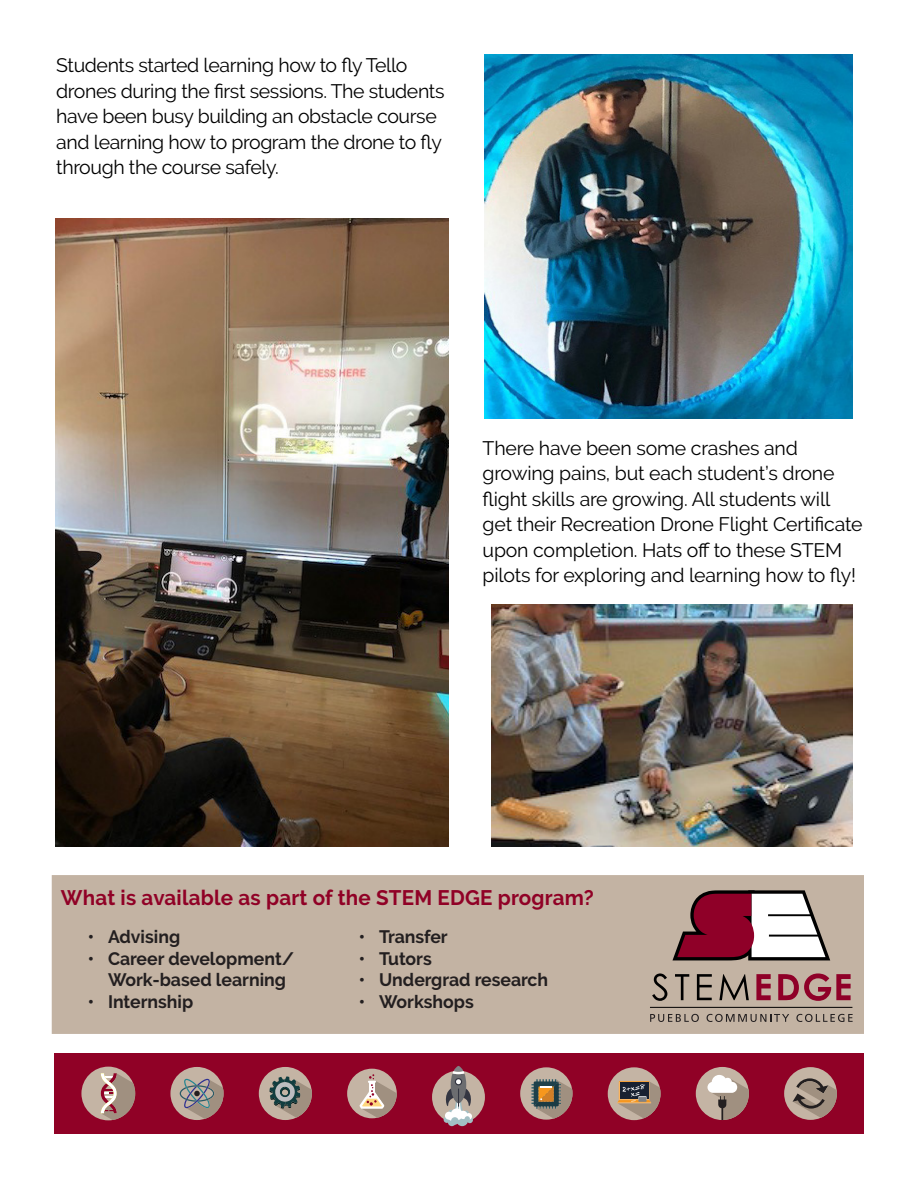
<style>
.page{position:relative;width:918px;height:1188px;background:#fff}
.page>*{position:absolute;margin:0;border:0;box-sizing:border-box;transform-origin:0 0}
.t1{font:700 21px "Raleway";letter-spacing:.01em;color:#900126}
.t2{font:19.5px/25.5px "Raleway";letter-spacing:-.02em;color:#000}
.t3{font:700 18px "Raleway";color:#231f20}
</style>
<div class="page">
<div style="left:54px;top:1053px;width:810px;height:81px;background:#900126"></div>
<div style="left:170px;top:1067px;width:54px;height:53px;background:#c4b4a4;border-radius:50%"></div>
<svg style="left:180px;top:1079px;width:44px;height:40px"></svg>
<div style="left:696px;top:1067px;width:53px;height:53px;background:#c4b4a4;border-radius:50%"></div>
<svg style="left:707px;top:1075px;width:42px;height:45px"></svg>
<div style="left:432px;top:1071px;width:53px;height:53px;background:#c4b4a4;border-radius:50%"></div>
<div style="left:456px;top:1114px;width:12px;height:12px;background:#a2bfc4;border-radius:50%"></div>
<div style="left:448px;top:1118px;width:8px;height:8px;background:#a2bfc4;border-radius:50%"></div>
<div style="left:451px;top:1117px;width:8px;height:8px;background:#a2bfc4;border-radius:50%"></div>
<svg style="left:441px;top:1066px;width:34px;height:57px"></svg>
<div style="left:347px;top:1069px;width:50px;height:49px;background:#c4b4a4;border-radius:50%"></div>
<svg style="left:360px;top:1074px;width:37px;height:44px"></svg>
<div style="left:81px;top:1067px;width:54px;height:53px;background:#c4b4a4;border-radius:50%"></div>
<svg style="left:101px;top:1073px;width:34px;height:47px"></svg>
<div style="left:520px;top:1067px;width:52px;height:53px;background:#c4b4a4;border-radius:50%"></div>
<svg style="left:531px;top:1079px;width:41px;height:40px"></svg>
<div style="left:608px;top:1067px;width:53px;height:53px;background:#c4b4a4;border-radius:50%"></div>
<svg style="left:617px;top:1081px;width:44px;height:37px"></svg>
<div style="left:784px;top:1067px;width:53px;height:53px;background:#c4b4a4;border-radius:50%"></div>
<svg style="left:793px;top:1078px;width:44px;height:40px"></svg>
<div style="left:259px;top:1067px;width:53px;height:53px;background:#c4b4a4;border-radius:50%"></div>
<svg style="left:270px;top:1076px;width:42px;height:42px"></svg>
<div style="left:52px;top:875px;width:812px;height:159px;background:#c3b3a3"></div>
<svg style="left:652px;top:973px;width:15px;height:28px"></svg>
<svg style="left:675px;top:974px;width:14px;height:26px"></svg>
<svg style="left:697px;top:974px;width:15px;height:26px"></svg>
<svg style="left:719px;top:974px;width:30px;height:26px"></svg>
<svg style="left:756px;top:974px;width:15px;height:26px"></svg>
<svg style="left:778px;top:973px;width:73px;height:28px"></svg>
<svg style="left:672px;top:890px;width:159px;height:71px"></svg>
<svg style="left:650px;top:1014px;width:49px;height:8px"></svg>
<svg style="left:707px;top:1014px;width:82px;height:8px"></svg>
<svg style="left:796px;top:1014px;width:57px;height:8px"></svg>
<hr style="left:650px;top:1007px;width:202px;height:1px;background:#000">
<img style="left:56px;top:218px;width:393px;height:629px">
<img style="left:485px;top:54px;width:368px;height:365px">
<img style="left:491px;top:605px;width:362px;height:242px">
<p class="t2" style="left:56px;top:53px;width:390px">Students started learning how to fly Tello drones during the first sessions. The students have been busy building an obstacle course and learning how to program the drone to fly through the course safely.</p>
<p class="t2" style="left:483px;top:435px;width:381px">There have been some crashes and growing pains, but each student’s drone flight skills are growing. All students will get their Recreation Drone Flight Certificate upon completion. Hats off to these STEM pilots for exploring and learning how to fly!</p>
<p class="t1" style="left:61px;top:886px;width:534px">What is available as part of the STEM EDGE program?</p>
<p class="t3" style="left:88px;top:927px;width:94px">• Advising</p>
<p class="t3" style="left:88px;top:948px;width:208px">• Career development/</p>
<p class="t3" style="left:108px;top:970px;width:180px">Work-based learning</p>
<p class="t3" style="left:88px;top:991px;width:107px">• Internship</p>
<p class="t3" style="left:359px;top:927px;width:90px">• Transfer</p>
<p class="t3" style="left:359px;top:948px;width:75px">• Tutors</p>
<p class="t3" style="left:359px;top:970px;width:191px">• Undergrad research</p>
<p class="t3" style="left:359px;top:991px;width:117px">• Workshops</p>
</div>
